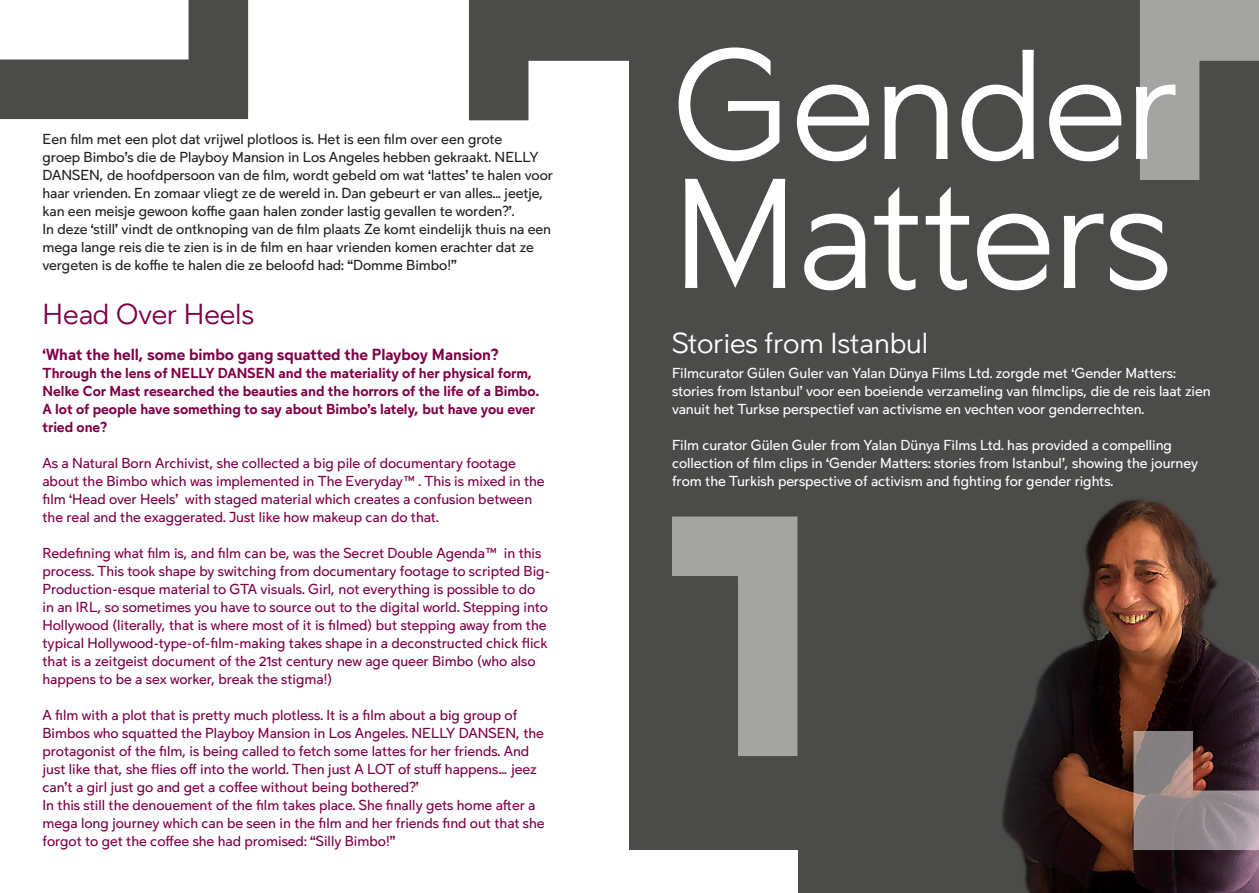
<style>
.page{position:relative;width:1259px;height:893px;background:#fff}
.page>*{position:absolute;margin:0;border:0;box-sizing:border-box;transform-origin:0 0}
.t1{font:300 145.5px/129px "Left 3.5";letter-spacing:-.015em;color:#fff}
.t2{font:300 27px "Left 3.5";color:#fff}
.t3{font:300 27px "Left 3.5";color:#7d0047}
.t4{font:700 15px "Left 3.5";color:#7d0047}
.t5{font:13.5px/18px "Left 3.5";color:#7d0047}
.t6{font:13.5px/18px "Left 3.5";letter-spacing:-.005em;color:#231f20}
.t7{font:13.5px/18px "Left 3.5";letter-spacing:-.005em;color:#fff}
.t8{font:700 13.5px/18px "Left 3.5";letter-spacing:-.005em;color:#7d0047}
</style>
<div class="page">
<img style="left:629px;top:0;width:630px;height:893px">
<div style="left:629px;top:850px;width:168px;height:43px;background:#fff"></div>
<svg style="left:1140px;top:0;width:119px;height:180px;background:#868685"></svg>
<svg style="left:672px;top:516px;width:125px;height:240px;background:#80807f"></svg>
<svg style="left:1133px;top:731px;width:126px;height:119px;background:#7d6d6f"></svg>
<svg style="left:469px;top:0;width:161px;height:120px"></svg>
<svg style="left:0;top:0;width:248px;height:119px"></svg>
<p class="t6" style="left:43px;top:131px;width:512px">Een film met een plot dat vrijwel plotloos is. Het is een film over een grote<br>groep Bimbo’s die de Playboy Mansion in Los Angeles hebben gekraakt. NELLY DANSEN, de hoofdpersoon van de film, wordt gebeld om wat ‘lattes’ te halen voor haar vrienden. En zomaar vliegt ze de wereld in. Dan gebeurt er van alles... jeetje, kan een meisje gewoon koffie gaan halen zonder lastig gevallen te worden?’.</p>
<p class="t6" style="left:43px;top:221px;width:510px">In deze ‘still’ vindt de ontknoping van de film plaats Ze komt eindelijk thuis na een mega lange reis die te zien is in de film en haar vrienden komen erachter dat ze vergeten is de koffie te halen die ze beloofd had: “Domme Bimbo!”</p>
<p class="t3" style="left:43px;top:297px;width:213px">Head Over Heels</p>
<p class="t4" style="left:43px;top:344px;width:457px">‘What the hell, some bimbo gang squatted the Playboy Mansion?</p>
<p class="t8" style="left:43px;top:365px;width:498px">Through the lens of NELLY DANSEN and the materiality of her physical form, Nelke Cor Mast researched the beauties and the horrors of the life of a Bimbo.<br>A lot of people have something to say about Bimbo’s lately, but have you ever tried one?</p>
<p class="t5" style="left:43px;top:455px;width:504px">As a Natural Born Archivist, she collected a big pile of documentary footage about the Bimbo which was implemented in The Everyday™ . This is mixed in the film ‘Head over Heels’ with staged material which creates a confusion between the real and the exaggerated. Just like how makeup can do that.</p>
<p class="t5" style="left:43px;top:545px;width:509px">Redefining what film is, and film can be, was the Secret Double Agenda™ in this process. This took shape by switching from documentary footage to scripted Big-Production-esque material to GTA visuals. Girl, not everything is possible to do<br>in an IRL, so sometimes you have to source out to the digital world. Stepping into Hollywood (literally, that is where most of it is filmed) but stepping away from the typical Hollywood-type-of-film-making takes shape in a deconstructed chick flick that is a zeitgeist document of the 21st century new age queer Bimbo (who also happens to be a sex worker, break the stigma!)</p>
<p class="t5" style="left:43px;top:707px;width:503px">A film with a plot that is pretty much plotless. It is a film about a big group of Bimbos who squatted the Playboy Mansion in Los Angeles. NELLY DANSEN, the protagonist of the film, is being called to fetch some lattes for her friends. And just like that, she flies off into the world. Then just A LOT of stuff happens… jeez can’t a girl just go and get a coffee without being bothered?’</p>
<p class="t5" style="left:43px;top:797px;width:503px">In this still the denouement of the film takes place. She finally gets home after a mega long journey which can be seen in the film and her friends find out that she forgot to get the coffee she had promised: “Silly Bimbo!”</p>
<p class="t1" style="left:672px;top:56px;width:508px">Gender<br>Matters</p>
<p class="t2" style="left:672px;top:326px;width:258px">Stories from Istanbul</p>
<p class="t7" style="left:672px;top:365px;width:540px">Filmcurator Gülen Guler van Yalan Dünya Films Ltd. zorgde met ‘Gender Matters: stories from Istanbul’ voor een boeiende verzameling van filmclips, die de reis laat zien vanuit het Turkse perspectief van activisme en vechten voor genderrechten.</p>
<p class="t7" style="left:672px;top:437px;width:527px">Film curator Gülen Guler from Yalan Dünya Films Ltd. has provided a compelling collection of film clips in ‘Gender Matters: stories from Istanbul’, showing the journey from the Turkish perspective of activism and fighting for gender rights.</p>
</div>
